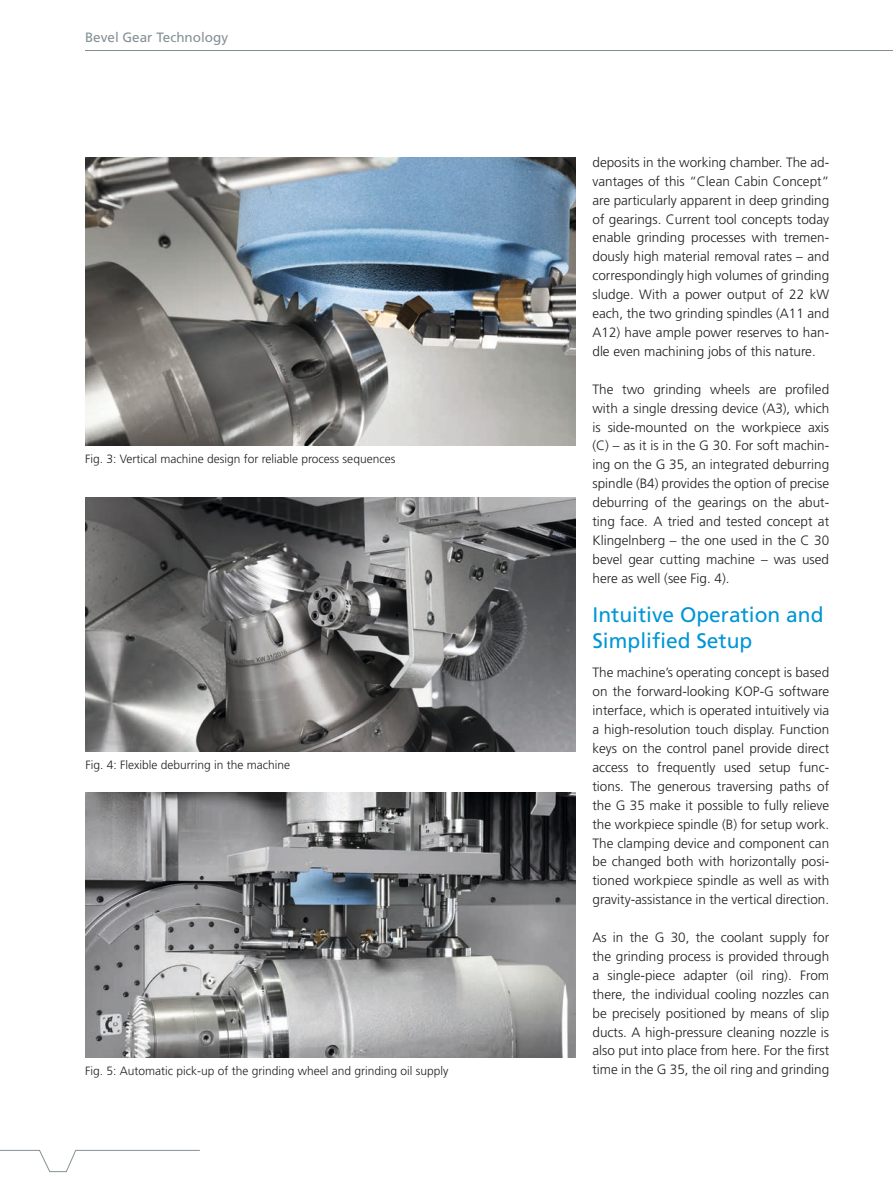
<style>
.page{position:relative;width:893px;height:1191px;background:#fff}
.page>*{position:absolute;margin:0;border:0;box-sizing:border-box;transform-origin:0 0}
.t1{font:21px/25.2px "Frutiger LT Std";color:#0096d6}
.t2{font:300 13.5px/18.9px "Frutiger LT Std";color:#231f20;text-align:justify}
.t3{font:13.5px "Frutiger LT Std";color:#859096}
.t4{font:300 12px "Frutiger LT Std";color:#231f20}
</style>
<div class="page">
<svg style="left:0;top:1149px;width:200px;height:23px"></svg>
<hr style="left:85px;top:50px;width:808px;height:1px;background:#859096">
<img style="left:85px;top:157px;width:490px;height:288px">
<img style="left:85px;top:498px;width:490px;height:254px">
<img style="left:85px;top:792px;width:490px;height:265px">
<p class="t3" style="left:85px;top:29px;width:145px">Bevel Gear Technology</p>
<p class="t4" style="left:85px;top:452px;width:312px">Fig. 3: Vertical machine design for reliable process sequences</p>
<p class="t4" style="left:85px;top:758px;width:206px">Fig. 4: Flexible deburring in the machine</p>
<p class="t4" style="left:85px;top:1064px;width:365px">Fig. 5: Automatic pick-up of the grinding wheel and grinding oil supply</p>
<p class="t2" style="left:592px;top:153px;width:238px">deposits in the working chamber. The ad&shy;vantages of this “Clean Cabin Concept” are particularly apparent in deep grinding of gearings. Current tool concepts today enable grinding processes with tremen&shy;dously high material removal rates – and correspondingly high volumes of grinding sludge. With a power output of 22 kW each, the two grinding spindles (A11 and A12) have ample power reserves to han&shy;dle even machining jobs of this nature.</p>
<p class="t2" style="left:592px;top:380px;width:238px">The two grinding wheels are profiled with a single dressing device (A3), which is side-mounted on the workpiece axis (C) – as it is in the G 30. For soft machin&shy;ing on the G 35, an integrated deburring spindle (B4) provides the option of precise deburring of the gearings on the abut&shy;ting face. A tried and tested concept at Klingelnberg – the one used in the C 30 bevel gear cutting machine – was used here as well (see Fig. 4).</p>
<h1 class="t1" style="left:592px;top:602px;width:233px">Intuitive Operation and<br>Simplified Setup</h1>
<p class="t2" style="left:592px;top:663px;width:238px">The machine’s operating concept is based on the forward-looking KOP-G software interface, which is operated intuitively via a high-resolution touch display. Function keys on the control panel provide direct access to frequently used setup func&shy;tions. The generous traversing paths of the G 35 make it possible to fully relieve the workpiece spindle (B) for setup work.<br>The clamping device and component can be changed both with horizontally posi&shy;tioned workpiece spindle as well as with gravity-assistance in the vertical direction.</p>
<p class="t2" style="left:592px;top:928px;width:238px">As in the G 30, the coolant supply for the grinding process is provided through a single-piece adapter (oil ring). From there, the individual cooling nozzles can be precisely positioned by means of slip ducts. A high-pressure cleaning nozzle is also put into place from here. For the first time in the G 35, the oil ring and grinding</p>
</div>
